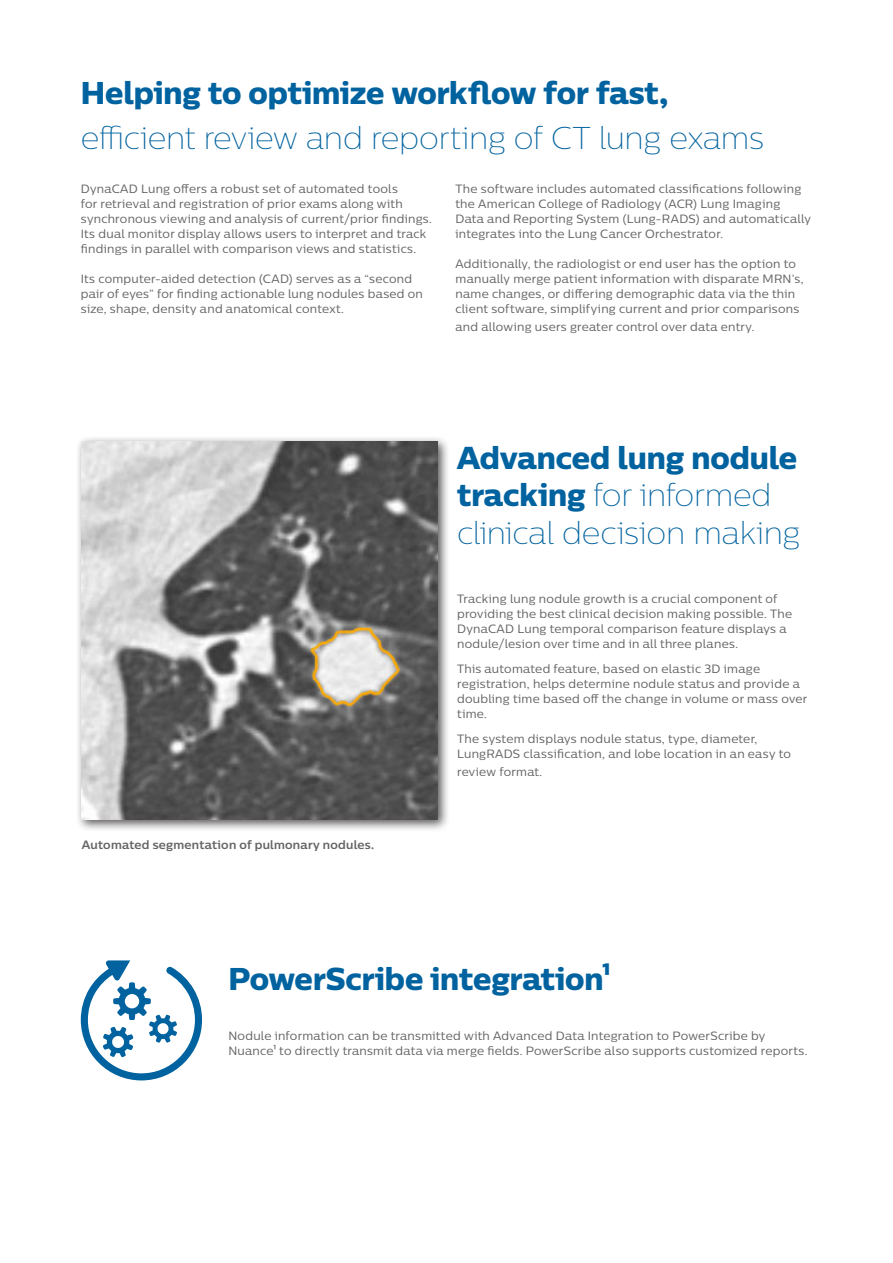
<style>
.page{position:relative;width:893px;height:1263px;background:#fff}
.page>*{position:absolute;margin:0;border:0;box-sizing:border-box;transform-origin:0 0}
._05_Main_Heading_Lar{font:100 31.5px/37.5px "Centrale Sans";letter-spacing:-.01em;color:#00629f}
._05_Main_Heading_Lar-2{font:31.5px "Centrale Sans X Bold";color:#00629f}
._05_Main_Heading_Lar-3{font:12px/15px "Centrale Sans";letter-spacing:.025em;color:#636366}
._05_Main_Heading_Lar-4{font:700 12px "Centrale Sans";letter-spacing:.025em;color:#636366}
.s1{font-family:"Centrale Sans X Bold";font-weight:400}
</style>
<div class="page">
<div style="left:76px;top:435px;width:374px;height:397px;background:#231f20;opacity:.75"></div>
<img style="left:82px;top:441px;width:356px;height:379px">
<svg style="left:81px;top:960px;width:121px;height:120px"></svg>
<p class="_05_Main_Heading_Lar-2" style="left:81px;top:73px;width:589px">Helping to optimize workflow for fast,</p>
<p class="_05_Main_Heading_Lar" style="left:81px;top:118px;width:685px">efficient review and reporting of CT lung exams</p>
<p class="_05_Main_Heading_Lar-3" style="left:81px;top:181px;width:353px">DynaCAD Lung offers a robust set of automated tools<br>for retrieval and registration of prior exams along with synchronous viewing and analysis of current/prior findings.<br>Its dual monitor display allows users to interpret and track findings in parallel with comparison views and statistics.</p>
<p class="_05_Main_Heading_Lar-3" style="left:81px;top:271px;width:344px">Its computer-aided detection (CAD) serves as a “second pair of eyes” for finding actionable lung nodules based on size, shape, density and anatomical context.</p>
<p class="_05_Main_Heading_Lar-3" style="left:455px;top:181px;width:357px">The software includes automated classifications following the American College of Radiology (ACR) Lung Imaging Data and Reporting System (Lung-RADS) and automatically integrates into the Lung Cancer Orchestrator.</p>
<p class="_05_Main_Heading_Lar-3" style="left:455px;top:256px;width:349px">Additionally, the radiologist or end user has the option to manually merge patient information with disparate MRN’s, name changes, or differing demographic data via the thin client software, simplifying current and prior comparisons</p>
<p class="_05_Main_Heading_Lar-3" style="left:455px;top:319px;width:300px">and allowing users greater control over data entry.</p>
<p class="_05_Main_Heading_Lar-4" style="left:82px;top:837px;width:294px">Automated segmentation of pulmonary nodules.</p>
<p class="_05_Main_Heading_Lar" style="left:457px;top:438px;width:345px"><span class="s1">Advanced lung nodule tracking</span> for informed clinical decision making</p>
<p class="_05_Main_Heading_Lar-3" style="left:457px;top:591px;width:337px">Tracking lung nodule growth is a crucial component of providing the best clinical decision making possible. The DynaCAD Lung temporal comparison feature displays a nodule/lesion over time and in all three planes.</p>
<p class="_05_Main_Heading_Lar-3" style="left:457px;top:661px;width:351px">This automated feature, based on elastic 3D image registration, helps determine nodule status and provide a doubling time based off the change in volume or mass over time.</p>
<p class="_05_Main_Heading_Lar-3" style="left:457px;top:731px;width:335px">The system displays nodule status, type, diameter,<br>LungRADS classification, and lobe location in an easy to</p>
<p class="_05_Main_Heading_Lar-3" style="left:457px;top:764px;width:87px">review format.</p>
<p class="_05_Main_Heading_Lar-2" style="left:228px;top:958px;width:383px">PowerScribe integration1</p>
<p class="_05_Main_Heading_Lar-3" style="left:228px;top:1028px;width:581px">Nodule information can be transmitted with Advanced Data Integration to PowerScribe by<br>Nuance1 to directly transmit data via merge fields. PowerScribe also supports customized reports.</p>
</div>
